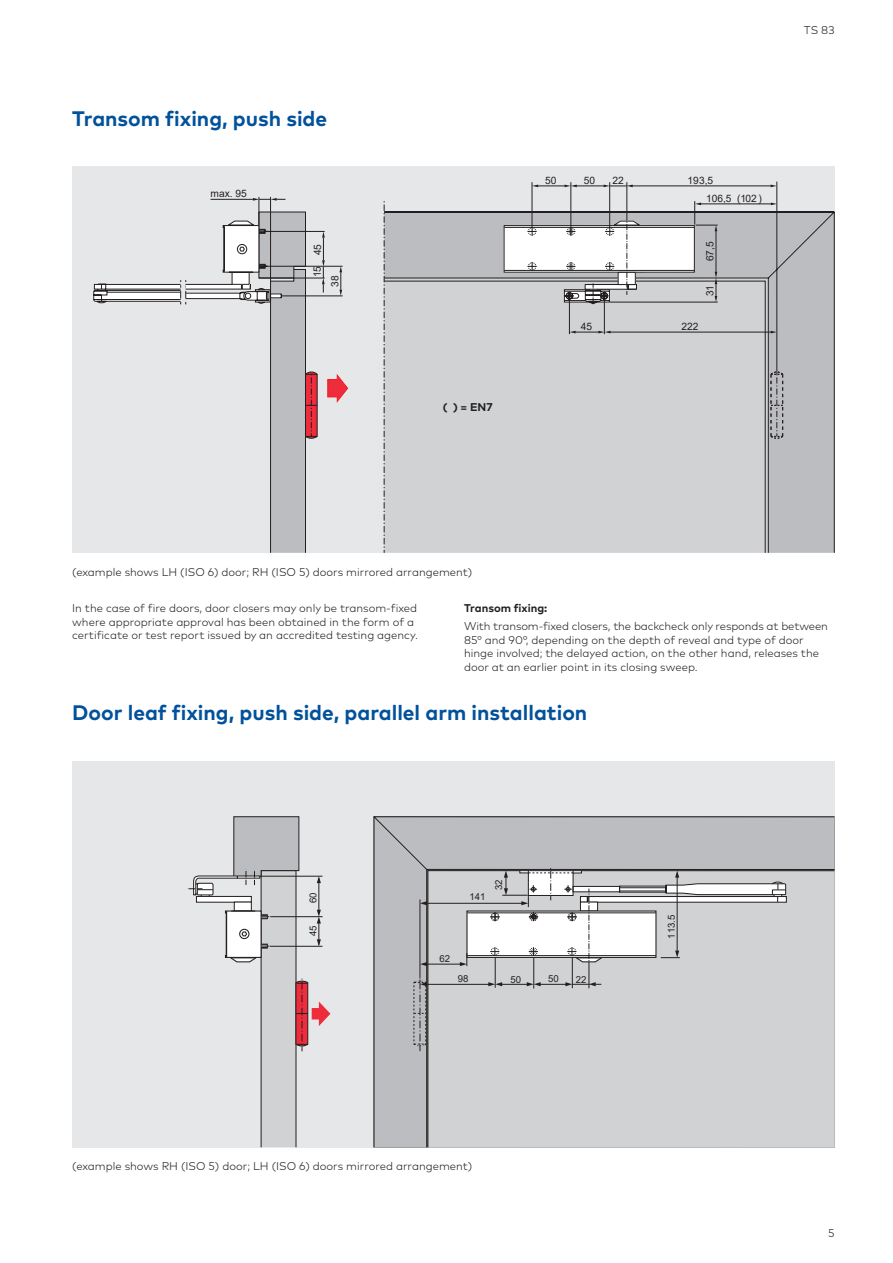
<style>
.page{position:relative;width:893px;height:1263px;background:#fff}
.page>*{position:absolute;margin:0;border:0;box-sizing:border-box;transform-origin:0 0}
.Title_14pt_18pt{font:700 21px "Mark Pro";color:#01519b}
.Margin_7_5pt_9_5pt{font:300 11.25px/13.5px "Mark Pro";color:#231f20}
.Margin_7_5pt_9_5pt-2{font:700 11.25px "Mark Pro";color:#231f20}
.t1{font:10.2px/17.5px "Arial";color:#231f20}
.t2{font:9.6px "Arial";color:#231f20}
</style>
<div class="page">
<div style="left:72px;top:166px;width:762px;height:387px;background:#e6e7e9"></div>
<div style="left:72px;top:760px;width:762px;height:387px;background:#e6e7e9"></div>
<div style="left:261px;top:871px;width:35px;height:276px;background:#d1d2d4"></div>
<hr style="left:270px;top:916px;width:53px;height:1px;background:#231f20">
<hr style="left:270px;top:946px;width:52px;height:1px;background:#231f20">
<hr style="left:260px;top:876px;width:62px;height:1px;background:#231f20">
<hr style="left:319px;top:878px;width:1px;height:36px;background:#231f20">
<svg style="left:373px;top:816px;width:462px;height:332px;background:#c6c7c9"></svg>
<svg style="left:295px;top:978px;width:35px;height:73px"></svg>
<div style="left:234px;top:902px;width:17px;height:9px;background:#fff"></div>
<div style="left:234px;top:901px;width:18px;height:10px;border:1px solid #231f20"></div>
<svg style="left:413px;top:978px;width:14px;height:73px"></svg>
<svg style="left:420px;top:962px;width:7px;height:4px"></svg>
<svg style="left:420px;top:901px;width:7px;height:4px"></svg>
<svg style="left:317px;top:876px;width:4px;height:7px"></svg>
<svg style="left:317px;top:910px;width:4px;height:36px"></svg>
<svg style="left:187px;top:816px;width:112px;height:87px"></svg>
<div style="left:467px;top:911px;width:189px;height:46px;background:#fff"></div>
<hr style="left:467px;top:955px;width:189px;height:1px;background:#231f20">
<hr style="left:467px;top:912px;width:189px;height:1px;background:#231f20">
<svg style="left:460px;top:953px;width:8px;height:13px"></svg>
<svg style="left:488px;top:868px;width:299px;height:120px"></svg>
<svg style="left:224px;top:910px;width:45px;height:53px"></svg>
<svg style="left:531px;top:181px;width:304px;height:372px"></svg>
<hr style="left:627px;top:182px;width:1px;height:85px;background:#231f20">
<hr style="left:609px;top:182px;width:1px;height:46px;background:#231f20">
<hr style="left:571px;top:182px;width:1px;height:53px;background:#231f20">
<hr style="left:532px;top:182px;width:1px;height:46px;background:#231f20">
<svg style="left:532px;top:185px;width:245px;height:2px"></svg>
<svg style="left:93px;top:196px;width:690px;height:357px"></svg>
<hr style="left:604px;top:300px;width:1px;height:34px;background:#231f20">
<p class="Title_14pt_18pt" style="left:72px;top:103px;width:256px">Transom fixing, push side</p>
<p class="t1" style="left:211px;top:185px;width:38px">max. 95</p>
<p class="t1" style="left:309px;top:255px;width:13px;rotate:-90deg">45</p>
<p class="t1" style="left:309px;top:287px;width:22px;text-indent:9px;rotate:-90deg">15<br>38</p>
<p class="Margin_7_5pt_9_5pt" style="left:804px;top:22px;width:32px">TS 83</p>
<p class="Margin_7_5pt_9_5pt-2" style="left:443px;top:398px;width:51px">( ) = EN7</p>
<p class="t1" style="left:545px;top:171px;width:13px">50</p>
<p class="t1" style="left:584px;top:171px;width:13px">50</p>
<p class="t1" style="left:612px;top:171px;width:13px">22</p>
<p class="t1" style="left:688px;top:171px;width:27px">193,5</p>
<p class="t1" style="left:706px;top:189px;width:57px">106,5 (102 )</p>
<p class="t1" style="left:701px;top:261px;width:21px;rotate:-90deg">67,5</p>
<p class="t1" style="left:701px;top:296px;width:13px;rotate:-90deg">31</p>
<p class="t1" style="left:581px;top:317px;width:13px">45</p>
<p class="t1" style="left:681px;top:317px;width:19px">222</p>
<p class="Margin_7_5pt_9_5pt" style="left:72px;top:564px;width:402px">(example shows LH (ISO 6) door; RH (ISO 5) doors mirrored arrangement)</p>
<p class="Margin_7_5pt_9_5pt" style="left:72px;top:600px;width:347px">In the case of fire doors, door closers may only be transom-fixed where appropriate approval has been obtained in the form of a certificate or test report issued by an accredited testing agency.</p>
<p class="Margin_7_5pt_9_5pt-2" style="left:464px;top:599px;width:85px">Transom fixing:</p>
<p class="Margin_7_5pt_9_5pt" style="left:464px;top:618px;width:365px">With transom-fixed closers, the backcheck only responds at between 85° and 90°, depending on the depth of reveal and type of door hinge involved; the delayed action, on the other hand, releases the door at an earlier point in its closing sweep.</p>
<p class="Title_14pt_18pt" style="left:72px;top:697px;width:517px">Door leaf fixing, push side, parallel arm installation</p>
<p class="t2" style="left:306px;top:903px;width:12px;rotate:-90deg">60</p>
<p class="t2" style="left:306px;top:936px;width:12px;rotate:-90deg">45</p>
<p class="t2" style="left:470px;top:890px;width:18px">141</p>
<p class="t2" style="left:492px;top:890px;width:12px;rotate:-90deg">32</p>
<p class="t2" style="left:439px;top:951px;width:12px">62</p>
<p class="t2" style="left:458px;top:972px;width:12px">98</p>
<p class="t2" style="left:511px;top:973px;width:12px">50</p>
<p class="t2" style="left:548px;top:972px;width:12px">50</p>
<p class="t2" style="left:576px;top:973px;width:12px">22</p>
<p class="Margin_7_5pt_9_5pt" style="left:72px;top:1158px;width:402px">(example shows RH (ISO 5) door; LH (ISO 6) doors mirrored arrangement)</p>
<p class="t2" style="left:665px;top:939px;width:26px;rotate:-90deg">113.5</p>
<p class="Margin_7_5pt_9_5pt" style="left:828px;top:1225px;width:8px">5</p>
</div>
